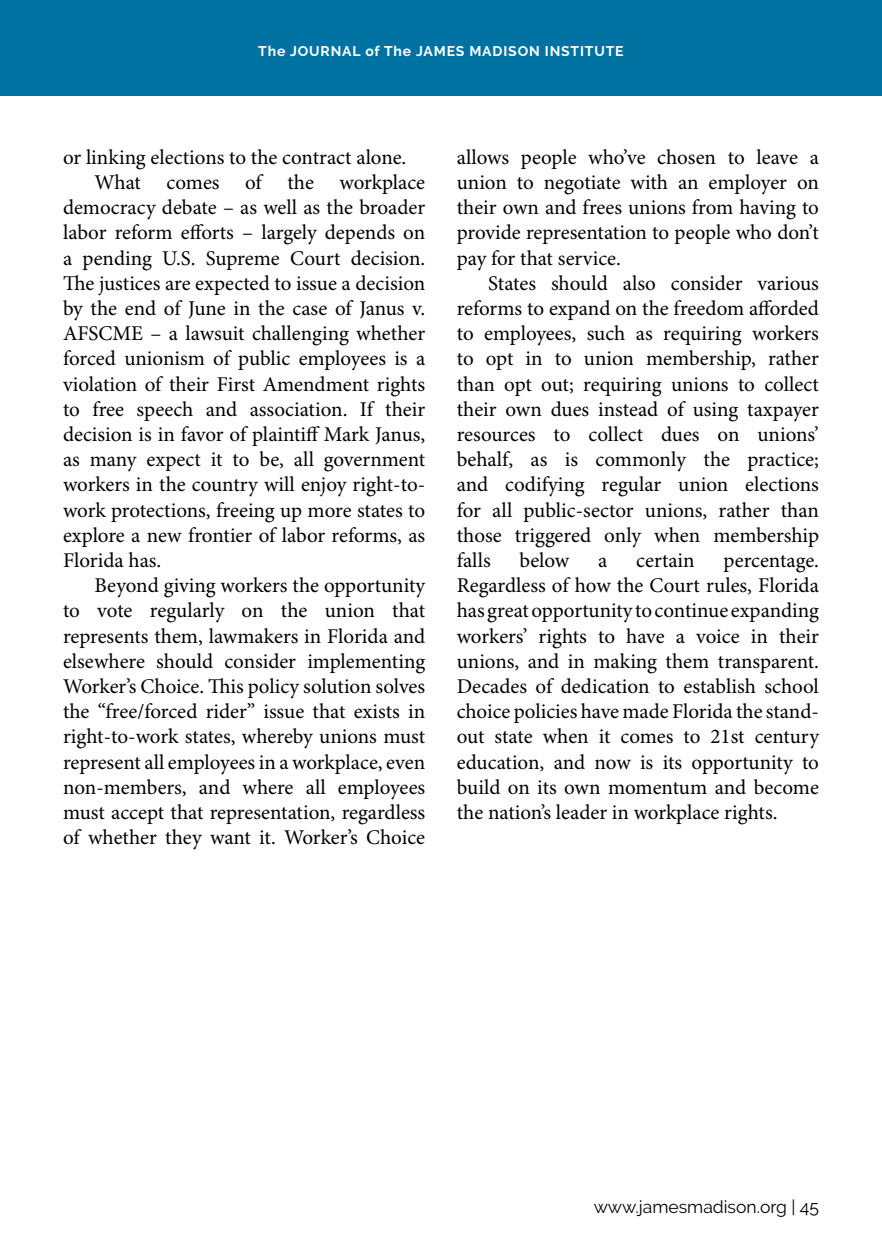
<style>
.page{position:relative;width:882px;height:1260px;background:#fff}
.page>*{position:absolute;margin:0;border:0;box-sizing:border-box;transform-origin:0 0}
.Body_Indent{font:21px/25.2px "Minion Pro";color:#000;text-align:justify}
.t1{font:17.5px "Raleway";color:#000}
.t2{font:700 14px "Raleway";letter-spacing:.06em;color:#fff}
</style>
<div class="page">
<div style="left:0;top:0;width:882px;height:96px;background:#0072a2"></div>
<p class="t2" style="left:258px;top:43px;width:367px">The JOURNAL of The JAMES MADISON INSTITUTE</p>
<p class="Body_Indent" style="left:63px;top:145px;width:345px">or linking elections to the contract alone.</p>
<p class="Body_Indent" style="left:63px;top:171px;width:364px;text-indent:32px">What comes of the workplace democracy debate – as well as the broader labor reform efforts – largely depends on a pending U.S. Supreme Court decision.<br>The justices are expected to issue a decision by the end of June in the case of Janus v.<br>AFSCME – a lawsuit challenging whether forced unionism of public employees is a violation of their First Amendment rights to free speech and association. If their decision is in favor of plaintiff Mark Janus, as many expect it to be, all government workers in the country will enjoy right-to&shy;work protections, freeing up more states to explore a new frontier of labor reforms, as Florida has.</p>
<p class="Body_Indent" style="left:63px;top:574px;width:364px;text-indent:32px">Beyond giving workers the opportunity to vote regularly on the union that represents them, lawmakers in Florida and elsewhere should consider implementing Worker’s Choice. This policy solution solves the “free/forced rider” issue that exists in right-to-work states, whereby unions must represent all employees in a workplace, even non-members, and where all employees must accept that representation, regardless of whether they want it. Worker’s Choice</p>
<p class="Body_Indent" style="left:457px;top:145px;width:364px">allows people who’ve chosen to leave a union to negotiate with an employer on their own and frees unions from having to provide representation to people who don’t pay for that service.</p>
<p class="Body_Indent" style="left:457px;top:271px;width:364px;text-indent:32px">States should also consider various reforms to expand on the freedom afforded to employees, such as requiring workers to opt in to union membership, rather than opt out; requiring unions to collect their own dues instead of using taxpayer resources to collect dues on unions’ behalf, as is commonly the practice; and codifying regular union elections for all public-sector unions, rather than those triggered only when membership falls</p>
<p class="Body_Indent" style="left:520px;top:549px;width:51px">below</p>
<p class="Body_Indent" style="left:598px;top:549px;width:11px">a</p>
<p class="Body_Indent" style="left:636px;top:549px;width:60px">certain</p>
<p class="Body_Indent" style="left:457px;top:549px;width:364px;text-indent:267px">percentage.<br>Regardless of how the Court rules, Florida has great opportunity to continue expanding workers’ rights to have a voice in their unions, and in making them transparent.<br>Decades of dedication to establish school choice policies have made Florida the stand&shy;out state when it comes to 21st century education, and now is its opportunity to build on its own momentum and become the nation’s leader in workplace rights.</p>
<p class="t1" style="left:594px;top:1197px;width:227px">www.jamesmadison.org | 45</p>
</div>
